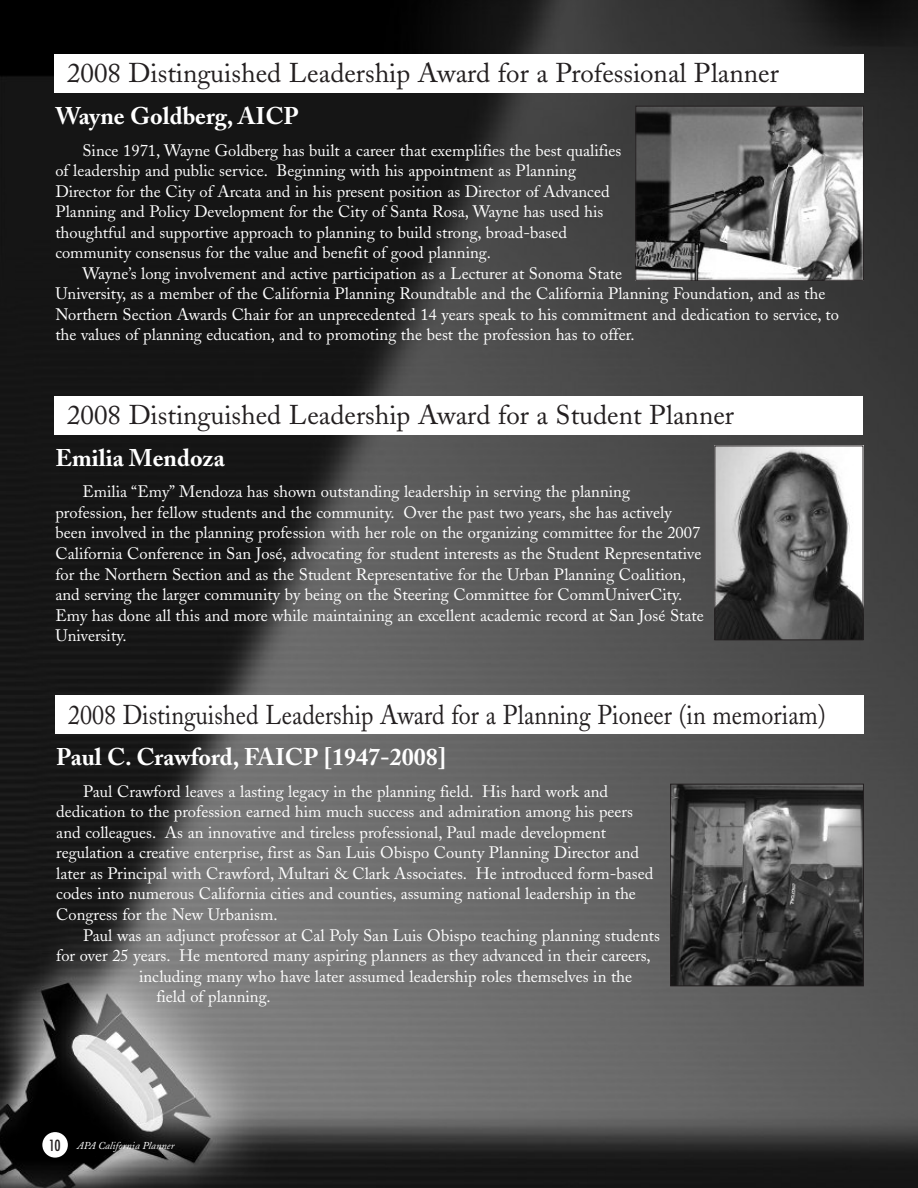
<style>
.page{position:relative;width:918px;height:1188px;background:#fff}
.page>*{position:absolute;margin:0;border:0;box-sizing:border-box;transform-origin:0 0}
.t1{font:27px "Adobe Caslon";color:#231f20}
.t2{font:27px "Adobe Caslon";color:#231f20;scale:.89 1}
.t3{font:700 24px "Adobe Caslon";color:#fff}
.t4{font:16.5px/20.5px "Adobe Caslon";color:#fff}
.t5{font:italic 10.5px "Adobe Caslon";color:#fff}
.s1{font-family:"Futura";font-weight:500;font-style:normal;font-stretch:condensed;font-size:15px;color:#231f20}
</style>
<div class="page">
<img style="left:0;top:0;width:918px;height:1188px">
<div style="left:42px;top:1132px;width:26px;height:26px;background:#fff;border-radius:50%"></div>
<div style="left:54px;top:396px;width:809px;height:39px;background:#fff"></div>
<img style="left:716px;top:448px;width:145px;height:190px">
<div style="left:714px;top:446px;width:149px;height:194px;border:1px solid #231f20"></div>
<div style="left:55px;top:695px;width:809px;height:39px;background:#fff"></div>
<img style="left:672px;top:786px;width:190px;height:198px">
<div style="left:670px;top:784px;width:194px;height:202px;border:1px solid #231f20"></div>
<div style="left:54px;top:54px;width:810px;height:39px;background:#fff"></div>
<img style="left:637px;top:108px;width:225px;height:171px">
<div style="left:635px;top:106px;width:229px;height:175px;border:1px solid #231f20"></div>
<h1 class="t1" style="left:67px;top:63px;width:713px">2008 Distinguished Leadership Award for a Professional Planner</h1>
<h2 class="t3" style="left:55px;top:106px;width:245px">Wayne Goldberg, AICP</h2>
<p class="t4" style="left:55px;top:142px;width:567px;text-indent:27px">Since 1971, Wayne Goldberg has built a career that exemplifies the best qualifies of leadership and public service. Beginning with his appointment as Planning Director for the City of Arcata and in his present position as Director of Advanced Planning and Policy Development for the City of Santa Rosa, Wayne has used his thoughtful and supportive approach to planning to build strong, broad-based community consensus for the value and benefit of good planning.</p>
<p class="t4" style="left:55px;top:265px;width:785px;text-indent:27px">Wayne’s long involvement and active participation as a Lecturer at Sonoma State<br>University, as a member of the California Planning Roundtable and the California Planning Foundation, and as the Northern Section Awards Chair for an unprecedented 14 years speak to his commitment and dedication to service, to the values of planning education, and to promoting the best the profession has to offer.</p>
<h1 class="t1" style="left:67px;top:405px;width:668px">2008 Distinguished Leadership Award for a Student Planner</h1>
<h2 class="t3" style="left:55px;top:448px;width:171px">Emilia Mendoza</h2>
<p class="t4" style="left:55px;top:484px;width:650px;text-indent:27px">Emilia “Emy” Mendoza has shown outstanding leadership in serving the planning profession, her fellow students and the community. Over the past two years, she has actively been involved in the planning profession with her role on the organizing committee for the 2007<br>California Conference in San José, advocating for student interests as the Student Representative for the Northern Section and as the Student Representative for the Urban Planning Coalition, and serving the larger community by being on the Steering Committee for CommUniverCity.<br>Emy has done all this and more while maintaining an excellent academic record at San José State University.</p>
<h1 class="t2" style="left:68px;top:704px;width:853px">2008 Distinguished Leadership Award for a Planning Pioneer (in memoriam)</h1>
<h2 class="t3" style="left:56px;top:747px;width:391px">Paul C. Crawford, FAICP [1947-2008]</h2>
<p class="t4" style="left:56px;top:783px;width:599px;text-indent:27px">Paul Crawford leaves a lasting legacy in the planning field. His hard work and dedication to the profession earned him much success and admiration among his peers and colleagues. As an innovative and tireless professional, Paul made development regulation a creative enterprise, first as San Luis Obispo County Planning Director and later as Principal with Crawford, Multari &amp; Clark Associates. He introduced form-based codes into numerous California cities and counties, assuming national leadership in the Congress for the New Urbanism.</p>
<p class="t4" style="left:83px;top:927px;width:578px">Paul was an adjunct professor at Cal Poly San Luis Obispo teaching planning students</p>
<p class="t4" style="left:56px;top:947px;width:596px">for over 25 years. He mentored many aspiring planners as they advanced in their careers,</p>
<p class="t4" style="left:139px;top:968px;width:495px">including many who have later assumed leadership roles themselves in the</p>
<p class="t4" style="left:156px;top:988px;width:116px">field of planning.</p>
<p class="t5" style="left:49px;top:1141px;width:127px"><span class="s1">10</span> APA California Planner</p>
</div>
